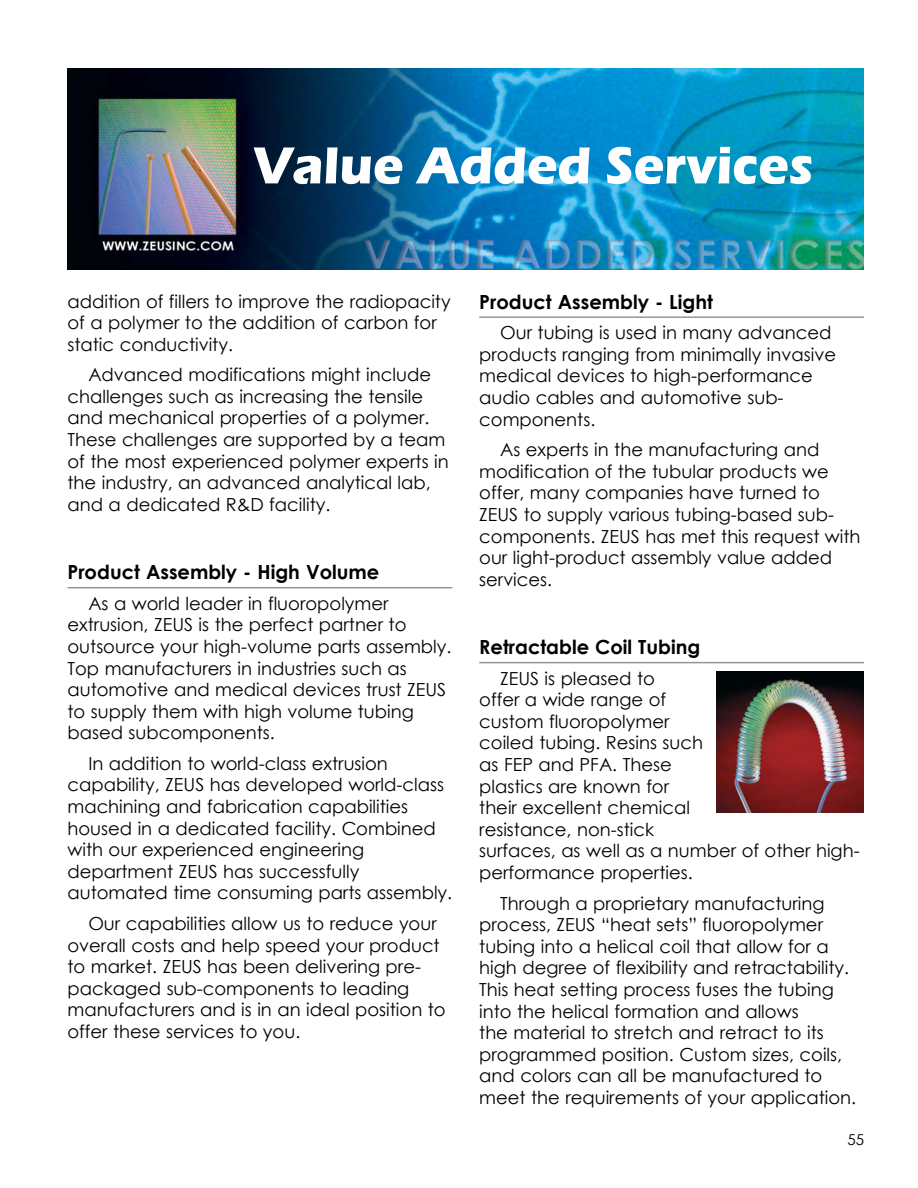
<style>
.page{position:relative;width:918px;height:1188px;background:#fff}
.page>*{position:absolute;margin:0;border:0;box-sizing:border-box;transform-origin:0 0}
.t1{font:700 54px "Eras ITC";color:#fff;scale:.95 1}
.t2{font:700 19.5px "Century Gothic";color:#000}
.t3{font:18px/21.6px "Century Gothic";color:#000}
.t4{font:15px "Century Gothic";color:#000}
</style>
<div class="page">
<div style="left:68px;top:68px;width:796px;height:207px;background:linear-gradient(to right,#fff,#fff)"></div>
<img style="left:68px;top:68px;width:796px;height:201px">
<hr style="left:68px;top:587px;width:384px;height:1px;background:#939598">
<hr style="left:479px;top:316px;width:385px;height:2px;background:#939598">
<hr style="left:479px;top:662px;width:385px;height:1px;background:#939598">
<img style="left:716px;top:671px;width:147px;height:141px">
<h1 class="t1" style="left:254px;top:134px;width:591px">Value Added Services</h1>
<p class="t3" style="left:68px;top:290px;width:385px">addition of fillers to improve the radiopacity of a polymer to the addition of carbon for static conductivity.</p>
<p class="t3" style="left:68px;top:364px;width:383px;text-indent:21px">Advanced modifications might include challenges such as increasing the tensile and mechanical properties of a polymer.<br>These challenges are supported by a team of the most experienced polymer experts in the industry, an advanced analytical lab, and a dedicated R&amp;D facility.</p>
<p class="t2" style="left:68px;top:557px;width:313px">Product Assembly - High Volume</p>
<p class="t3" style="left:68px;top:592px;width:385px;text-indent:21px">As a world leader in fluoropolymer extrusion, ZEUS is the perfect partner to outsource your high-volume parts assembly.<br>Top manufacturers in industries such as automotive and medical devices trust ZEUS to supply them with high volume tubing based subcomponents.</p>
<p class="t3" style="left:68px;top:752px;width:386px;text-indent:21px">In addition to world-class extrusion capability, ZEUS has developed world-class machining and fabrication capabilities housed in a dedicated facility. Combined with our experienced engineering department ZEUS has successfully automated time consuming parts assembly.</p>
<p class="t3" style="left:68px;top:912px;width:380px;text-indent:21px">Our capabilities allow us to reduce your overall costs and help speed your product to market. ZEUS has been delivering pre&shy;packaged sub-components to leading manufacturers and is in an ideal position to offer these services to you.</p>
<p class="t2" style="left:479px;top:287px;width:235px">Product Assembly - Light</p>
<p class="t3" style="left:479px;top:322px;width:358px;text-indent:21px">Our tubing is used in many advanced products ranging from minimally invasive medical devices to high-performance audio cables and automotive sub&shy;components.</p>
<p class="t3" style="left:479px;top:439px;width:383px;text-indent:21px">As experts in the manufacturing and modification of the tubular products we offer, many companies have turned to ZEUS to supply various tubing-based sub&shy;components. ZEUS has met this request with our light-product assembly value added services.</p>
<p class="t2" style="left:479px;top:632px;width:223px">Retractable Coil Tubing</p>
<p class="t3" style="left:479px;top:667px;width:382px;text-indent:21px">ZEUS is pleased to<br>offer a wide range of<br>custom fluoropolymer<br>coiled tubing. Resins such<br>as FEP and PFA. These<br>plastics are known for<br>their excellent chemical<br>resistance, non-stick<br>surfaces, as well as a number of other high&shy;performance properties.</p>
<p class="t3" style="left:479px;top:892px;width:378px;text-indent:21px">Through a proprietary manufacturing process, ZEUS “heat sets” fluoropolymer tubing into a helical coil that allow for a high degree of flexibility and retractability.<br>This heat setting process fuses the tubing into the helical formation and allows<br>the material to stretch and retract to its programmed position. Custom sizes, coils, and colors can all be manufactured to meet the requirements of your application.</p>
<p class="t4" style="left:847px;top:1129px;width:18px">55</p>
</div>
